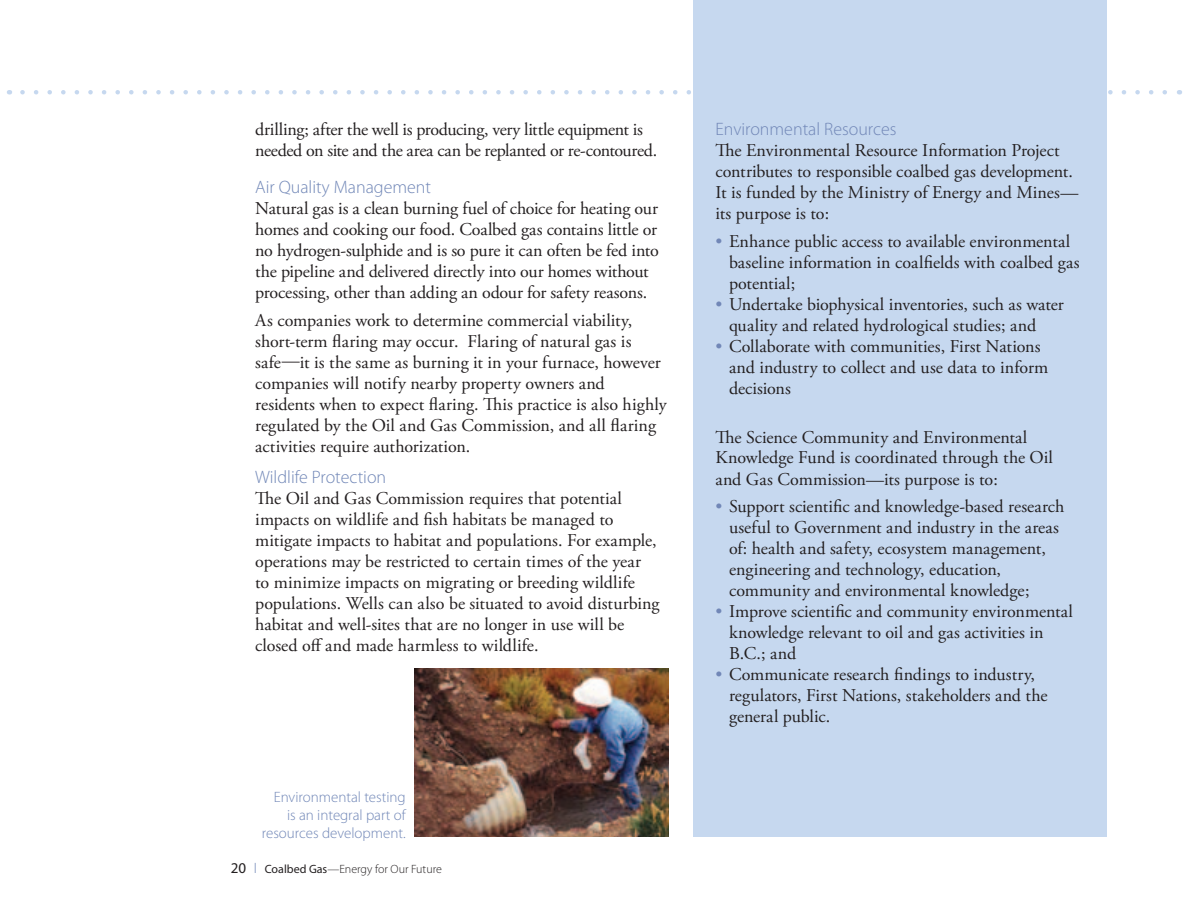
<style>
.page{position:relative;width:1188px;height:918px;background:#fff}
.page>*{position:absolute;margin:0;border:0;box-sizing:border-box;transform-origin:0 0}
.t1{font:18px/21px "Adobe Garamond Pro";color:#231f20}
.t2{font:18px/21px "Adobe Garamond Pro";letter-spacing:-.02em;color:#231f20}
.t3{font:300 18px "Myriad Pro";color:#7187b7}
.t4{font:300 15px/18px "Myriad Pro";color:#7187b7;text-align:right}
.t5{font:300 12px "Myriad Pro";color:#231f20}
.s1{font-weight:400;font-size:15px}
.s2{font-size:15px;color:#7187b7}
.s3{font-weight:400}
.s4{color:#7187b7}
</style>
<div class="page">
<div style="left:693px;top:0;width:414px;height:837px;background:#c6d8ef"></div>
<svg style="left:22px;top:90px;width:1145px;height:4px"></svg>
<img style="left:414px;top:668px;width:255px;height:169px">
<p class="t2" style="left:255px;top:119px;width:403px">drilling; after the well is producing, very little equipment is needed on site and the area can be replanted or re-contoured.</p>
<p class="t3" style="left:255px;top:177px;width:177px">Air Quality Management</p>
<p class="t1" style="left:255px;top:198px;width:405px">Natural gas is a clean burning fuel of choice for heating our homes and cooking our food. Coalbed gas contains little or no hydrogen-sulphide and is so pure it can often be fed into the pipeline and delivered directly into our homes without processing, other than adding an odour for safety reasons.</p>
<p class="t1" style="left:255px;top:310px;width:413px">As companies work to determine commercial viability, short-term flaring may occur. Flaring of natural gas is safe—it is the same as burning it in your furnace, however companies will notify nearby property owners and residents when to expect flaring. This practice is also highly regulated by the Oil and Gas Commission, and all flaring activities require authorization.</p>
<p class="t3" style="left:255px;top:467px;width:132px">Wildlife Protection</p>
<p class="t1" style="left:255px;top:488px;width:406px">The Oil and Gas Commission requires that potential impacts on wildlife and fish habitats be managed to mitigate impacts to habitat and populations. For example, operations may be restricted to certain times of the year to minimize impacts on migrating or breeding wildlife populations. Wells can also be situated to avoid disturbing habitat and well-sites that are no longer in use will be closed off and made harmless to wildlife.</p>
<p class="t4" style="left:262px;top:788px;width:145px">Environmental testing is an integral part of resources development.</p>
<p class="t5" style="left:231px;top:862px;width:213px"><span class="s1">20</span> <span class="s2">I</span> <span class="s3">Coalbed Gas</span>—Energy for Our Future</p>
<p class="t3" style="left:716px;top:119px;width:183px">Environmental Resources</p>
<p class="t1" style="left:716px;top:140px;width:364px">The Environmental Resource Information Project contributes to responsible coalbed gas development.<br>It is funded by the Ministry of Energy and Mines— its purpose is to:</p>
<p class="t1" style="left:729px;top:231px;width:352px;text-indent:-14px"><span class="s4">•</span> Enhance public access to available environmental baseline information in coalfields with coalbed gas potential;</p>
<p class="t1" style="left:729px;top:294px;width:336px;text-indent:-14px"><span class="s4">•</span> Undertake biophysical inventories, such as water quality and related hydrological studies; and</p>
<p class="t1" style="left:729px;top:336px;width:321px;text-indent:-14px"><span class="s4">•</span> Collaborate with communities, First Nations and industry to collect and use data to inform decisions</p>
<p class="t1" style="left:716px;top:427px;width:339px">The Science Community and Environmental<br>Knowledge Fund is coordinated through the Oil and Gas Commission—its purpose is to:</p>
<p class="t1" style="left:729px;top:497px;width:337px;text-indent:-14px"><span class="s4">•</span> Support scientific and knowledge-based research useful to Government and industry in the areas of: health and safety, ecosystem management, engineering and technology, education, community and environmental knowledge;</p>
<p class="t1" style="left:729px;top:602px;width:345px;text-indent:-14px"><span class="s4">•</span> Improve scientific and community environmental knowledge relevant to oil and gas activities in<br>B.C.; and</p>
<p class="t1" style="left:729px;top:665px;width:320px;text-indent:-14px"><span class="s4">•</span> Communicate research findings to industry, regulators, First Nations, stakeholders and the general public.</p>
</div>
